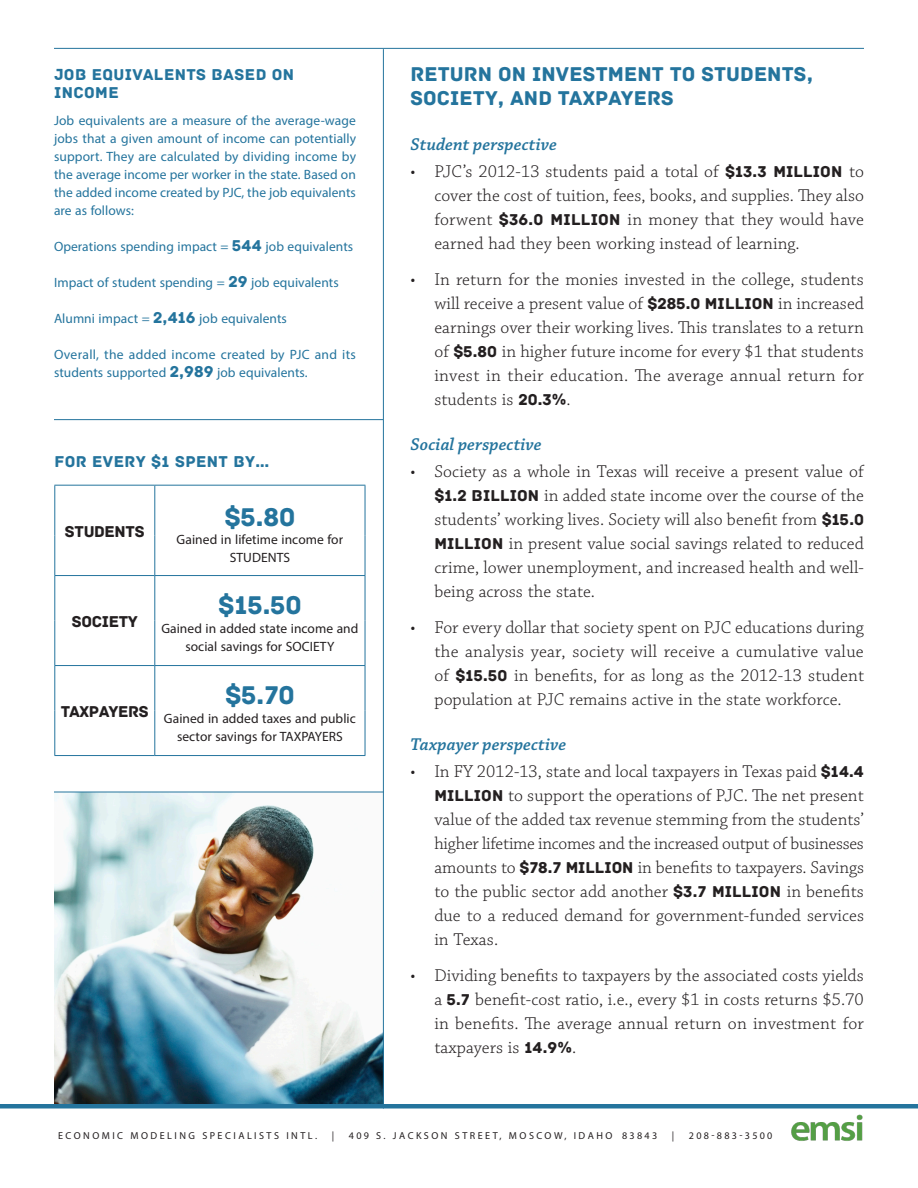
<style>
.page{position:relative;width:918px;height:1188px;background:#fff}
.page>*{position:absolute;margin:0;border:0;box-sizing:border-box;transform-origin:0 0}
.Table_normal_right{font:27px "Archive";color:#24749d}
.Heading_2_after_1{font:21px/24px "Archive";letter-spacing:.005em;color:#24749d}
.t1{font:300 18px/24px "Chaparral Pro";letter-spacing:.005em;color:#231f20;text-align:justify}
.Heading_3{font:italic 600 18px "Chaparral Pro";letter-spacing:.005em;color:#24749d}
.Table_Title_no_line{font:16.5px/18px "Archive";letter-spacing:.025em;color:#24749d}
.Table_normal_right-2{font:16.5px "Archive";letter-spacing:-.02em;color:#231f20}
.side_text{font:13.5px/18px "Myriad Pro";letter-spacing:.005em;color:#24749d;text-align:justify}
.side_text-2{font:13.5px/18px "Myriad Pro";letter-spacing:.005em;color:#231f20;text-align:center}
.Bottom_Blurb{font:10.2px "Myriad Pro";letter-spacing:.245em;color:#231f20}
.Bottom_Blurb-2{font:10.2px "Myriad Pro";letter-spacing:.225em;color:#231f20}
.s1{font-family:"Archive";font-size:16.5px}
.s2{font-family:"Archive";font-weight:400;font-size:16.5px}
</style>
<div class="page">
<img style="left:54px;top:793px;width:329px;height:311px">
<hr style="left:54px;top:48px;width:810px;height:1px;background:#24749d">
<hr style="left:54px;top:419px;width:329px;height:1px;background:#24749d">
<hr style="left:0;top:1104px;width:918px;height:4px;background:#24749d">
<hr style="left:54px;top:792px;width:330px;height:1px;background:#24749d">
<hr style="left:383px;top:49px;width:1px;height:1059px;background:#24749d">
<svg style="left:55px;top:486px;width:310px;height:89px"></svg>
<hr style="left:54px;top:485px;width:101px;height:1px;background:#24749d">
<hr style="left:54px;top:486px;width:1px;height:49px;background:#24749d">
<hr style="left:155px;top:485px;width:210px;height:1px;background:#24749d">
<hr style="left:154px;top:486px;width:1px;height:49px;background:#24749d">
<hr style="left:365px;top:486px;width:1px;height:49px;background:#24749d">
<hr style="left:54px;top:535px;width:1px;height:40px;background:#24749d">
<hr style="left:154px;top:535px;width:1px;height:40px;background:#24749d">
<hr style="left:365px;top:535px;width:1px;height:40px;background:#24749d">
<hr style="left:54px;top:575px;width:101px;height:1px;background:#24749d">
<hr style="left:54px;top:576px;width:1px;height:45px;background:#24749d">
<hr style="left:155px;top:575px;width:210px;height:1px;background:#24749d">
<hr style="left:154px;top:576px;width:1px;height:45px;background:#24749d">
<hr style="left:365px;top:576px;width:1px;height:45px;background:#24749d">
<hr style="left:54px;top:621px;width:1px;height:44px;background:#24749d">
<hr style="left:154px;top:621px;width:1px;height:44px;background:#24749d">
<hr style="left:365px;top:621px;width:1px;height:44px;background:#24749d">
<hr style="left:54px;top:665px;width:101px;height:1px;background:#24749d">
<hr style="left:54px;top:666px;width:1px;height:45px;background:#24749d">
<hr style="left:155px;top:665px;width:210px;height:1px;background:#24749d">
<hr style="left:154px;top:666px;width:1px;height:45px;background:#24749d">
<hr style="left:365px;top:666px;width:1px;height:45px;background:#24749d">
<hr style="left:54px;top:711px;width:1px;height:44px;background:#24749d">
<hr style="left:154px;top:711px;width:1px;height:44px;background:#24749d">
<hr style="left:365px;top:711px;width:1px;height:44px;background:#24749d">
<hr style="left:54px;top:755px;width:101px;height:1px;background:#24749d">
<hr style="left:155px;top:755px;width:210px;height:1px;background:#24749d">
<img style="left:791px;top:1114px;width:72px;height:27px">
<p class="Table_Title_no_line" style="left:54px;top:66px;width:242px">JOB EQUIVALENTS BASED ON<br>INCOME</p>
<p class="side_text" style="left:54px;top:111px;width:304px">Job equivalents are a measure of the average-wage jobs that a given amount of income can potentially support. They are calculated by dividing income by the average income per worker in the state. Based on the added income created by PJC, the job equivalents are as follows:</p>
<p class="side_text" style="left:54px;top:237px;width:301px">Operations spending impact = <span class="s1">544</span> job equivalents</p>
<p class="side_text" style="left:54px;top:273px;width:286px">Impact of student spending = <span class="s1">29</span> job equivalents</p>
<p class="side_text" style="left:54px;top:309px;width:235px">Alumni impact = <span class="s1">2,416</span> job equivalents</p>
<p class="side_text" style="left:54px;top:345px;width:303px">Overall, the added income created by PJC and its students supported <span class="s1">2,989</span> job equivalents.</p>
<p class="Table_Title_no_line" style="left:54px;top:453px;width:217px">FOR EVERY $1 SPENT BY…</p>
<p class="Table_normal_right-2" style="left:65px;top:521px;width:81px">STUDENTS</p>
<p class="Table_normal_right-2" style="left:72px;top:612px;width:68px">SOCIETY</p>
<p class="Table_normal_right-2" style="left:61px;top:702px;width:89px">TAXPAYERS</p>
<p class="Table_normal_right" style="left:224px;top:502px;width:73px">$5.80</p>
<p class="side_text-2" style="left:177px;top:530px;width:168px">Gained in lifetime income for<br>STUDENTS</p>
<p class="Table_normal_right" style="left:218px;top:589px;width:85px">$15.50</p>
<p class="side_text-2" style="left:161px;top:619px;width:199px">Gained in added state income and social savings for SOCIETY</p>
<p class="Table_normal_right" style="left:225px;top:679px;width:71px">$5.70</p>
<p class="side_text-2" style="left:164px;top:709px;width:193px">Gained in added taxes and public sector savings for TAXPAYERS</p>
<p class="Heading_2_after_1" style="left:410px;top:62px;width:404px">RETURN ON INVESTMENT TO STUDENTS,<br>SOCIETY, AND TAXPAYERS</p>
<p class="Heading_3" style="left:410px;top:134px;width:148px">Student perspective</p>
<p class="t1" style="left:434px;top:160px;width:431px;text-indent:-24px">• PJC’s 2012-13 students paid a total of <span class="s2">$13.3 MILLION</span> to cover the cost of tuition, fees, books, and supplies. They also forwent <span class="s2">$36.0 MILLION</span> in money that they would have earned had they been working instead of learning.</p>
<p class="t1" style="left:434px;top:268px;width:431px;text-indent:-24px">• In return for the monies invested in the college, students will receive a present value of <span class="s2">$285.0 MILLION</span> in increased earnings over their working lives. This translates to a return of <span class="s2">$5.80</span> in higher future income for every $1 that students invest in their education. The average annual return for students is <span class="s2">20.3%</span>.</p>
<p class="Heading_3" style="left:410px;top:434px;width:133px">Social perspective</p>
<p class="t1" style="left:434px;top:460px;width:431px;text-indent:-24px">• Society as a whole in Texas will receive a present value of <span class="s2">$1.2 BILLION</span> in added state income over the course of the students’ working lives. Society will also benefit from <span class="s2">$15.0<br>MILLION</span> in present value social savings related to reduced crime, lower unemployment, and increased health and well&shy;being across the state.</p>
<p class="t1" style="left:434px;top:616px;width:431px;text-indent:-24px">• For every dollar that society spent on PJC educations during the analysis year, society will receive a cumulative value of <span class="s2">$15.50</span> in benefits, for as long as the 2012-13 student population at PJC remains active in the state workforce.</p>
<p class="Heading_3" style="left:410px;top:734px;width:157px">Taxpayer perspective</p>
<p class="t1" style="left:434px;top:760px;width:431px;text-indent:-24px">• In FY 2012-13, state and local taxpayers in Texas paid <span class="s2">$14.4<br>MILLION</span> to support the operations of PJC. The net present value of the added tax revenue stemming from the students’ higher lifetime incomes and the increased output of businesses amounts to <span class="s2">$78.7 MILLION</span> in benefits to taxpayers. Savings to the public sector add another <span class="s2">$3.7 MILLION</span> in benefits due to a reduced demand for government-funded services in Texas.</p>
<p class="t1" style="left:434px;top:964px;width:431px;text-indent:-24px">• Dividing benefits to taxpayers by the associated costs yields a <span class="s2">5.7</span> benefit-cost ratio, i.e., every $1 in costs returns $5.70 in benefits. The average annual return on investment for taxpayers is <span class="s2">14.9%</span>.</p>
<p class="Bottom_Blurb" style="left:58px;top:1129px;width:260px">ECONOMIC MODELING SPECIALISTS INTL.</p>
<p class="Bottom_Blurb" style="left:332px;top:1129px;width:4px">|</p>
<p class="Bottom_Blurb" style="left:349px;top:1129px;width:310px">409 S. JACKSON STREET, MOSCOW, IDAHO 83843</p>
<p class="Bottom_Blurb" style="left:672px;top:1129px;width:4px">|</p>
<p class="Bottom_Blurb-2" style="left:689px;top:1129px;width:85px">208-883-3500</p>
</div>
